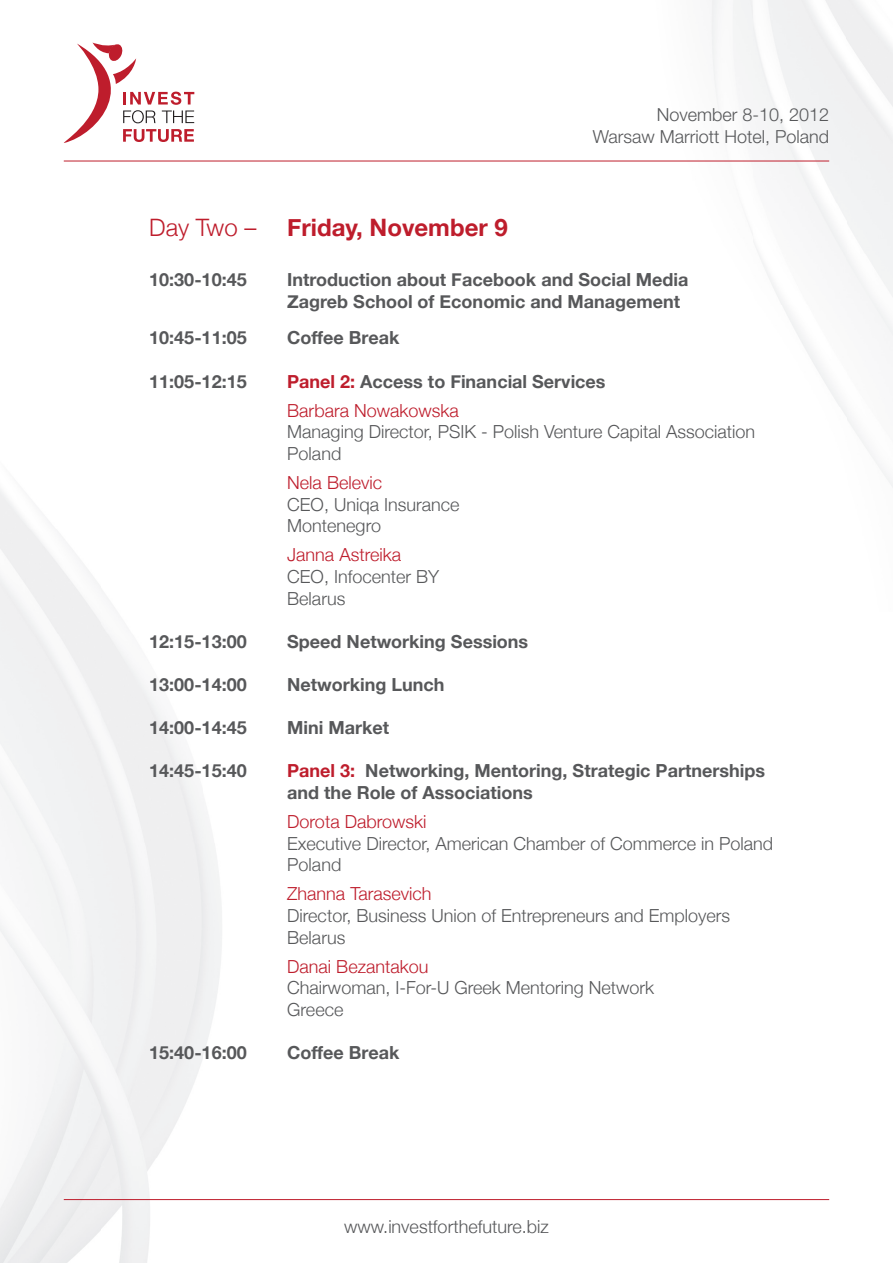
<style>
.page{position:relative;width:893px;height:1263px;background:#fff}
.page>*{position:absolute;margin:0;border:0;box-sizing:border-box;transform-origin:0 0}
.t1{font:700 24px "Helvetica Neue";color:#be1d2c}
.t2{font:300 24px "Helvetica Neue";color:#be1d2c}
.t3{font:700 18px/21.6px "Helvetica Neue";color:#57585a}
.t4{font:300 18px/21.6px "Helvetica Neue";color:#57585a}
.t5{font:300 18px "Helvetica Neue";color:#be1d2c}
.t6{font:300 18px/21.6px "Helvetica Neue LT Pro";color:#57585a;text-align:right}
.s1{color:#be1d2c}
.s2{font-weight:300;color:#be1d2c}
</style>
<div class="page">
<hr style="left:64px;top:161px;width:765px;height:1px;background:#be1d2c">
<hr style="left:64px;top:1199px;width:765px;height:1px;background:#be1d2c">
<svg style="left:64px;top:43px;width:130px;height:100px"></svg>
<p class="t6" style="left:593px;top:104px;width:238px">November 8-10, 2012<br>Warsaw Marriott Hotel, Poland</p>
<h1 class="t2" style="left:149px;top:213px;width:109px">Day Two –</h1>
<h1 class="t1" style="left:287px;top:213px;width:222px">Friday, November 9</h1>
<p class="t3" style="left:149px;top:269px;width:99px">10:30-10:45</p>
<p class="t3" style="left:287px;top:269px;width:403px">Introduction about Facebook and Social Media<br>Zagreb School of Economic and Management</p>
<p class="t3" style="left:149px;top:327px;width:99px">10:45-11:05</p>
<p class="t3" style="left:287px;top:327px;width:114px">Coffee Break</p>
<p class="t3" style="left:149px;top:370px;width:99px">11:05-12:15</p>
<p class="t3" style="left:287px;top:366px;width:320px;line-height:29.1px"><span class="s1">Panel 2:</span> Access to Financial Services<br><span class="s2">Barbara Nowakowska</span></p>
<p class="t4" style="left:287px;top:421px;width:469px">Managing Director, PSIK - Polish Venture Capital Association<br>Poland</p>
<p class="t5" style="left:287px;top:472px;width:96px">Nela Belevic</p>
<p class="t4" style="left:287px;top:493px;width:174px">CEO, Uniqa Insurance<br>Montenegro</p>
<p class="t5" style="left:287px;top:544px;width:115px">Janna Astreika</p>
<p class="t4" style="left:287px;top:565px;width:153px">CEO, Infocenter BY<br>Belarus</p>
<p class="t3" style="left:149px;top:630px;width:99px">12:15-13:00</p>
<p class="t3" style="left:287px;top:630px;width:242px">Speed Networking Sessions</p>
<p class="t3" style="left:149px;top:673px;width:99px">13:00-14:00</p>
<p class="t3" style="left:287px;top:673px;width:159px">Networking Lunch</p>
<p class="t3" style="left:149px;top:716px;width:99px">14:00-14:45</p>
<p class="t3" style="left:287px;top:716px;width:103px">Mini Market</p>
<p class="t3" style="left:149px;top:760px;width:99px">14:45-15:40</p>
<p class="t3" style="left:287px;top:760px;width:479px"><span class="s1">Panel 3:</span> Networking, Mentoring, Strategic Partnerships and the Role of Associations</p>
<p class="t5" style="left:287px;top:811px;width:141px">Dorota Dabrowski</p>
<p class="t4" style="left:287px;top:832px;width:487px">Executive Director, American Chamber of Commerce in Poland<br>Poland</p>
<p class="t5" style="left:287px;top:883px;width:146px">Zhanna Tarasevich</p>
<p class="t4" style="left:287px;top:904px;width:444px">Director, Business Union of Entrepreneurs and Employers<br>Belarus</p>
<p class="t5" style="left:287px;top:955px;width:143px">Danai Bezantakou</p>
<p class="t4" style="left:287px;top:977px;width:368px">Chairwoman, I-For-U Greek Mentoring Network<br>Greece</p>
<p class="t3" style="left:149px;top:1041px;width:99px">15:40-16:00</p>
<p class="t3" style="left:287px;top:1041px;width:114px">Coffee Break</p>
<p class="t4" style="left:344px;top:1215px;width:206px">www.investforthefuture.biz</p>
</div>
